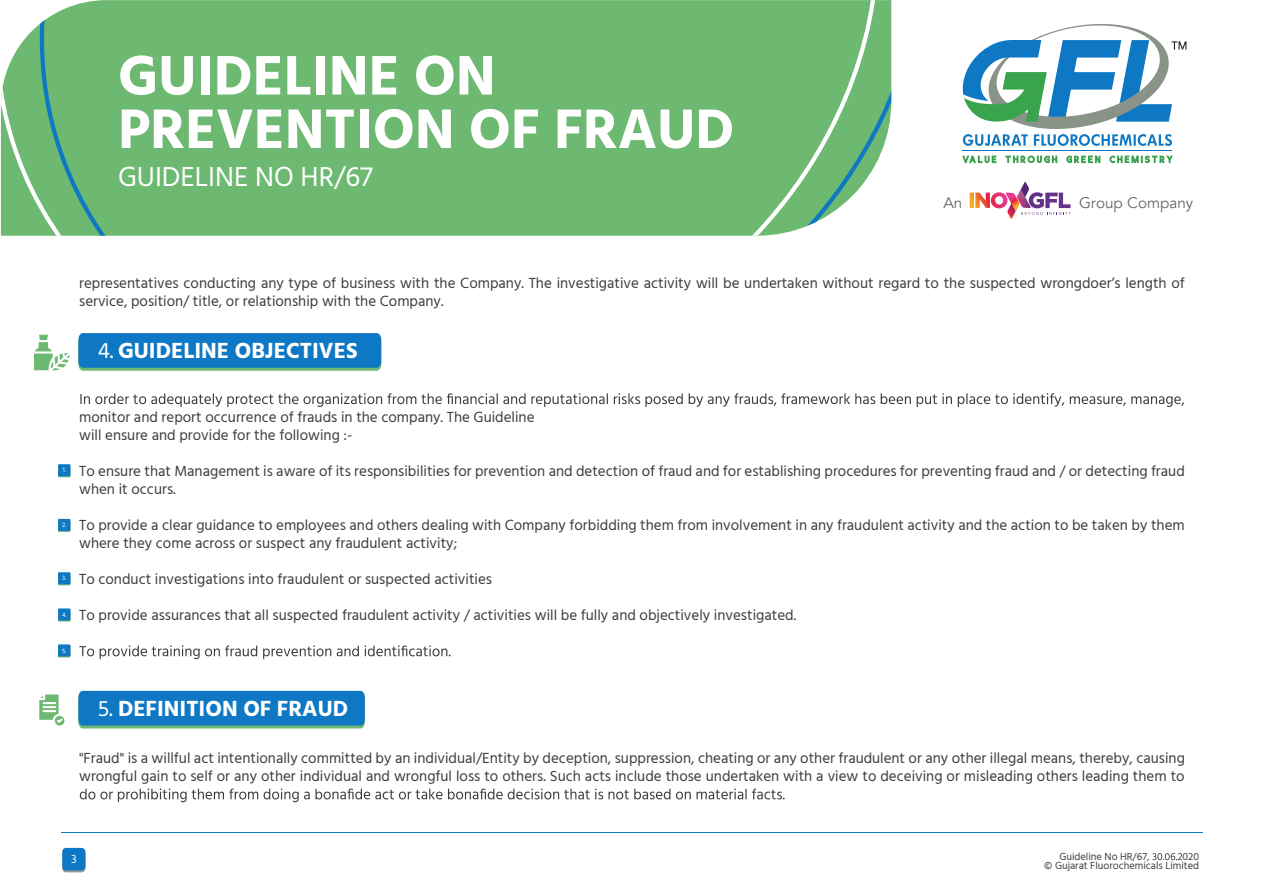
<style>
.page{position:relative;width:1264px;height:894px;background:#fff}
.page>*{position:absolute;margin:0;border:0;box-sizing:border-box;transform-origin:0 0}
.t1{font:700 57px/53.4px "Hind";color:#fff}
.t2{font:28.2px "Hind";color:#fff}
.t3{font:700 22.5px "Hind";color:#fff}
.t4{font:15.3px "Avenir";color:#666}
.t5{font:15px/18px "Hind";color:#3d3d3d}
.t6{font:12px "Hind";color:#fff}
.t7{font:10.5px/8.9px "Hind";color:#3d3d3d;text-align:right}
.t8{font:6.45px "Hind";color:#fff}
.s1{font-weight:400}
</style>
<div class="page">
<div style="left:1px;top:0;width:890px;height:236px;background:#6db971"></div>
<svg style="left:62px;top:849px;width:23px;height:23px"></svg>
<div style="left:62px;top:847px;width:23px;height:23px;background:#0e78c4;border-radius:4px"></div>
<hr style="left:61px;top:831px;width:1141px;height:1px;background:#0e78c4">
<svg style="left:80px;top:788px;width:704px;height:14px"></svg>
<svg style="left:80px;top:393px;width:1104px;height:14px"></svg>
<svg style="left:79px;top:645px;width:371px;height:14px"></svg>
<svg style="left:78px;top:333px;width:303px;height:37px;background:#147cbf"></svg>
<svg style="left:34px;top:334px;width:36px;height:36px"></svg>
<svg style="left:78px;top:690px;width:287px;height:38px;background:#1a7fc0"></svg>
<svg style="left:58px;top:465px;width:12px;height:12px"></svg>
<div style="left:58px;top:464px;width:12px;height:12px;background:#0e78c4"></div>
<div style="left:58px;top:518px;width:12px;height:13px;background:#0e78c4"></div>
<svg style="left:58px;top:573px;width:12px;height:12px"></svg>
<div style="left:58px;top:572px;width:12px;height:12px;background:#0e78c4"></div>
<svg style="left:58px;top:609px;width:12px;height:12px"></svg>
<div style="left:58px;top:608px;width:12px;height:12px;background:#0e78c4"></div>
<svg style="left:58px;top:645px;width:12px;height:12px"></svg>
<div style="left:58px;top:644px;width:12px;height:12px;background:#0e78c4"></div>
<svg style="left:39px;top:694px;width:25px;height:31px"></svg>
<svg style="left:1152px;top:853px;width:30px;height:7px"></svg>
<svg style="left:962px;top:156px;width:210px;height:8px"></svg>
<hr style="left:962px;top:150px;width:209px;height:1px;background:#0e78c4">
<svg style="left:962px;top:24px;width:224px;height:122px"></svg>
<svg style="left:969px;top:182px;width:101px;height:37px"></svg>
<h1 class="t1" style="left:118px;top:48px;width:617px">GUIDELINE ON<br>PREVENTION OF FRAUD</h1>
<h2 class="t2" style="left:118px;top:157px;width:256px">GUIDELINE NO HR/67</h2>
<p class="t4" style="left:943px;top:194px;width:20px">An</p>
<p class="t4" style="left:1079px;top:193px;width:116px">Group Company</p>
<p class="t5" style="left:79px;top:275px;width:1107px">representatives conducting any type of business with the Company. The investigative activity will be undertaken without regard to the suspected wrongdoer’s length of service, position/ title, or relationship with the Company.</p>
<h3 class="t3" style="left:98px;top:337px;width:261px"><span class="s1">4.</span> GUIDELINE OBJECTIVES</h3>
<p class="t8" style="left:63px;top:465px;width:5px">1.</p>
<p class="t8" style="left:62px;top:520px;width:6px">2.</p>
<p class="t8" style="left:62px;top:573px;width:6px">3.</p>
<p class="t8" style="left:62px;top:610px;width:6px">4.</p>
<p class="t8" style="left:62px;top:645px;width:6px">5.</p>
<p class="t5" style="left:79px;top:408px;width:457px">monitor and report occurrence of frauds in the company. The Guideline will ensure and provide for the following :-</p>
<p class="t5" style="left:79px;top:462px;width:1107px">To ensure that Management is aware of its responsibilities for prevention and detection of fraud and for establishing procedures for preventing fraud and / or detecting fraud when it occurs.</p>
<p class="t5" style="left:79px;top:516px;width:1107px">To provide a clear guidance to employees and others dealing with Company forbidding them from involvement in any fraudulent activity and the action to be taken by them where they come across or suspect any fraudulent activity;</p>
<p class="t5" style="left:79px;top:570px;width:414px">To conduct investigations into fraudulent or suspected activities</p>
<p class="t5" style="left:79px;top:606px;width:718px">To provide assurances that all suspected fraudulent activity / activities will be fully and objectively investigated.</p>
<h3 class="t3" style="left:98px;top:694px;width:252px"><span class="s1">5.</span> DEFINITION OF FRAUD</h3>
<p class="t5" style="left:79px;top:749px;width:1107px">"Fraud" is a willful act intentionally committed by an individual/Entity by deception, suppression, cheating or any other fraudulent or any other illegal means, thereby, causing wrongful gain to self or any other individual and wrongful loss to others. Such acts include those undertaken with a view to deceiving or misleading others leading them to</p>
<p class="t6" style="left:71px;top:850px;width:7px">3</p>
<p class="t7" style="left:1059px;top:852px;width:92px">Guideline No HR/67,</p>
<p class="t7" style="left:1044px;top:852px;width:156px">020<br>© Gujarat Fluorochemicals Limited</p>
</div>
